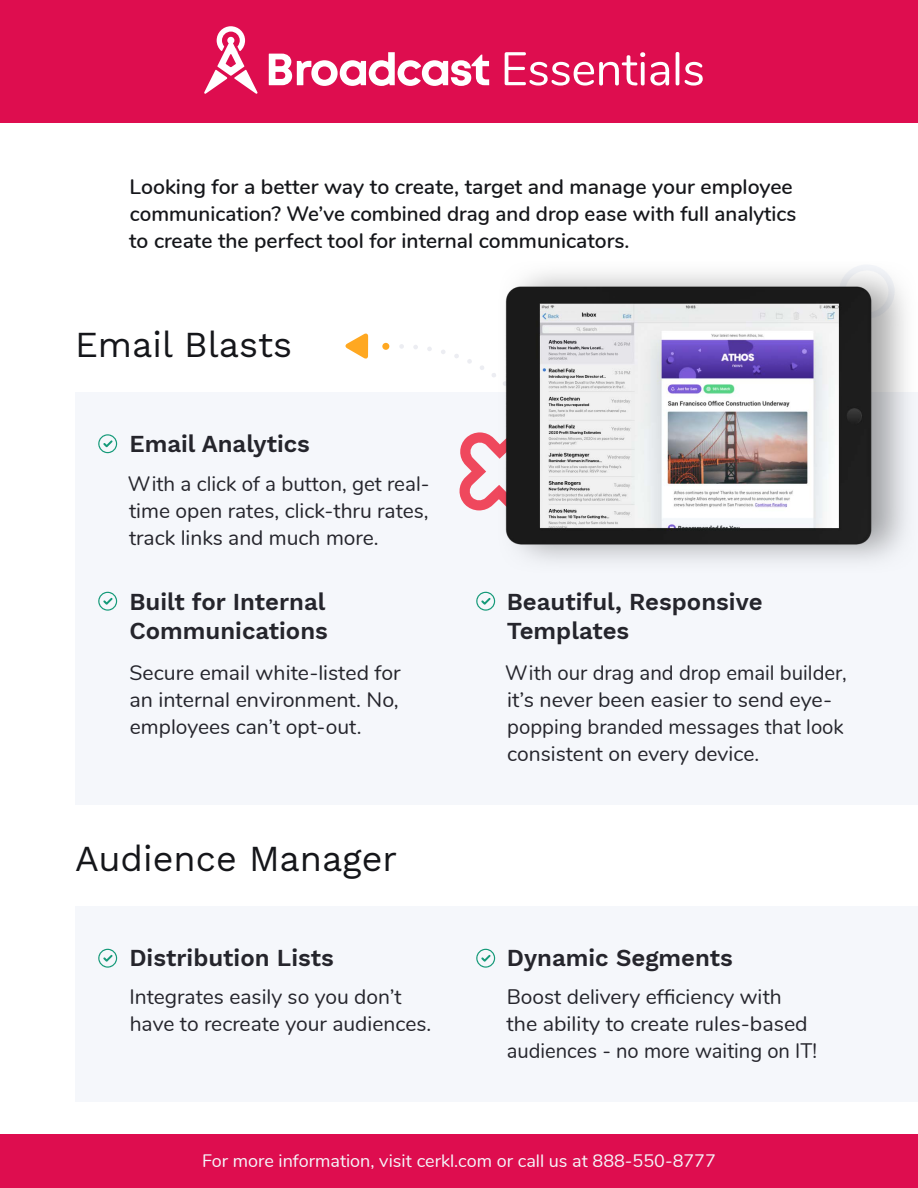
<style>
.page{position:relative;width:918px;height:1188px;background:#fff}
.page>*{position:absolute;margin:0;border:0;box-sizing:border-box;transform-origin:0 0}
.t1{font:36px "Work Sans";color:#15161a}
.t2{font:24px "Work Sans";color:#25252c}
.t3{font:21px/27px "Nunito";color:#25252c;text-align:justify}
.t4{font:600 21px/27px "Nunito";color:#15161a}
.t5{font:21px "Nunito";color:#25252c;scale:.96 1}
.t6{font:18px "Nunito";color:#f5f7fb}
</style>
<div class="page">
<svg style="left:345px;top:333px;width:23px;height:26px"></svg>
<div style="left:382px;top:343px;width:7px;height:7px;background:#ffa821;border-radius:50%"></div>
<div style="left:75px;top:392px;width:843px;height:413px;background:#f5f7fb"></div>
<div style="left:0;top:1134px;width:918px;height:54px;background:#de0d4f"></div>
<div style="left:0;top:0;width:918px;height:122px;background:#de0d4f"></div>
<div style="left:75px;top:906px;width:843px;height:195px;background:#f5f7fb"></div>
<svg style="left:98px;top:592px;width:19px;height:19px"></svg>
<svg style="left:98px;top:434px;width:19px;height:19px"></svg>
<svg style="left:476px;top:592px;width:19px;height:19px"></svg>
<svg style="left:269px;top:52px;width:220px;height:34px"></svg>
<svg style="left:204px;top:26px;width:54px;height:68px"></svg>
<svg style="left:505px;top:52px;width:164px;height:34px"></svg>
<svg style="left:676px;top:52px;width:3px;height:33px"></svg>
<svg style="left:685px;top:62px;width:18px;height:24px"></svg>
<img style="left:454px;top:265px;width:452px;height:296px">
<svg style="left:476px;top:949px;width:19px;height:19px"></svg>
<svg style="left:98px;top:949px;width:19px;height:19px"></svg>
<p class="t4" style="left:129px;top:172px;width:669px">Looking for a better way to create, target and manage your employee communication? We’ve combined drag and drop ease with full analytics to create the perfect tool for internal communicators.</p>
<p class="t1" style="left:75px;top:318px;width:219px">Email Blasts</p>
<p class="t2" style="left:129px;top:426px;width:182px">Email Analytics</p>
<p class="t3" style="left:128px;top:469px;width:303px">With a click of a button, get real&shy;time open rates, click-thru rates, track links and much more.</p>
<p class="t2" style="left:129px;top:583px;width:198px">Built for Internal</p>
<p class="t2" style="left:129px;top:612px;width:200px">Communications</p>
<p class="t3" style="left:129px;top:658px;width:273px">Secure email white-listed for an internal environment. No, employees can’t opt-out.</p>
<p class="t1" style="left:75px;top:831px;width:324px">Audience Manager</p>
<p class="t2" style="left:129px;top:939px;width:206px">Distribution Lists</p>
<p class="t3" style="left:129px;top:982px;width:303px">Integrates easily so you don’t have to recreate your audiences.</p>
<p class="t2" style="left:507px;top:583px;width:257px">Beautiful, Responsive</p>
<p class="t2" style="left:507px;top:612px;width:124px">Templates</p>
<p class="t3" style="left:505px;top:658px;width:343px;text-align:left">With our drag and drop email builder, it’s never been easier to send eye&shy;popping branded messages that look consistent on every device.</p>
<p class="t2" style="left:507px;top:939px;width:228px">Dynamic Segments</p>
<p class="t3" style="left:507px;top:982px;width:276px">Boost delivery efficiency with</p>
<p class="t3" style="left:507px;top:1009px;width:303px">the ability to create rules-based</p>
<p class="t5" style="left:507px;top:1035px;width:325px">audiences - no more waiting on IT!</p>
<p class="t6" style="left:202px;top:1148px;width:515px">For more information, visit cerkl.com or call us at 888-550-8777</p>
</div>
